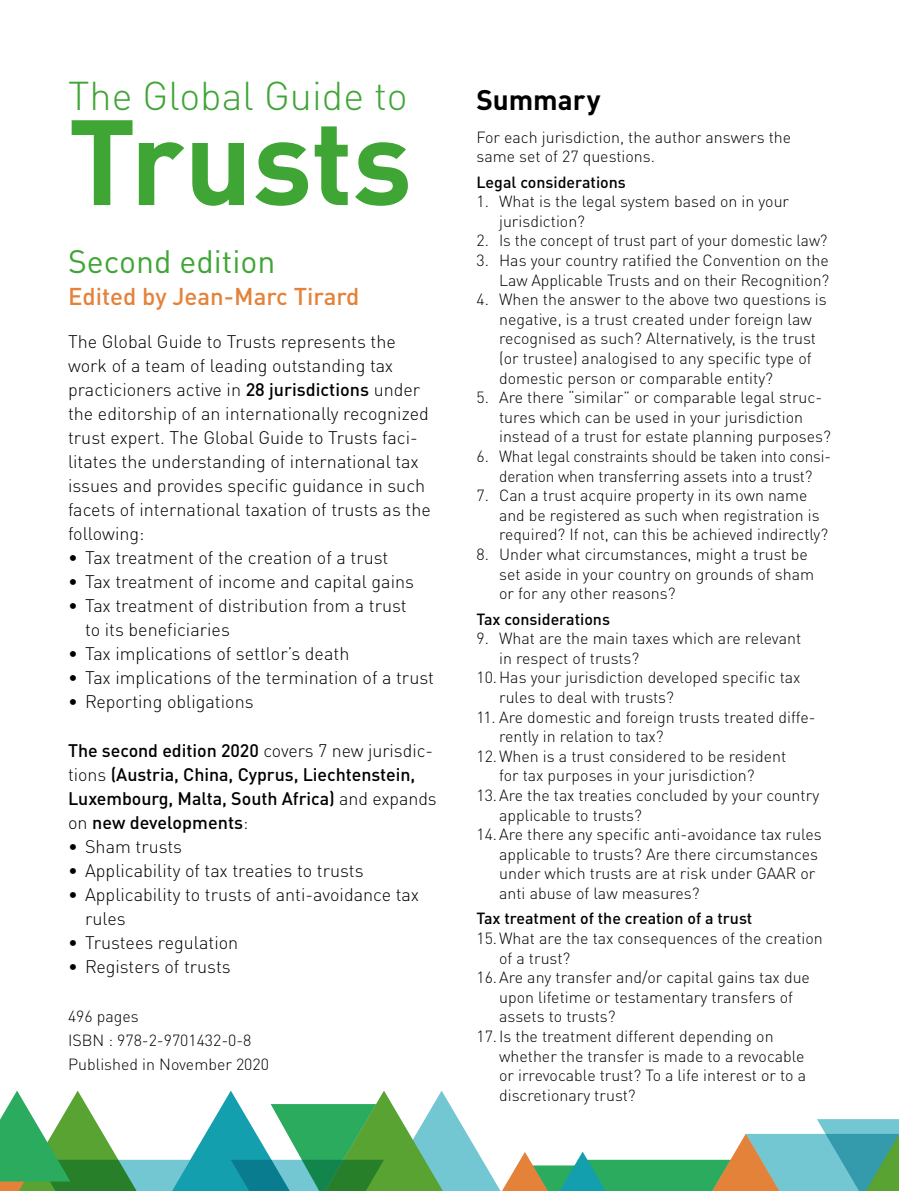
<style>
.page{position:relative;width:899px;height:1191px;background:#fff}
.page>*{position:absolute;margin:0;border:0;box-sizing:border-box;transform-origin:0 0}
.t1{font:700 119.2px "DIN Pro";letter-spacing:-.005em;color:#3fa535}
.t2{font:300 39.8px "DIN Pro";color:#3fa535}
.t3{font:32px "DIN Pro";color:#3fa535}
.t4{font:700 28px "DIN Pro";color:#000}
.t5{font:500 24px "DIN Pro";color:#e4823a}
.t6{font:300 18px/24px "DIN Pro";color:#000}
.t7{font:500 18px/24px "DIN Pro";color:#000}
.t8{font:300 16px/19.6px "DIN Pro";color:#000}
.t9{font:500 16px "DIN Pro";color:#000}
.s1{font-weight:500}
.s2{font-weight:300}
</style>
<div class="page">
<svg style="left:0;top:1090px;width:899px;height:101px"></svg>
<h2 class="t2" style="left:68px;top:65px;width:341px">The Global Guide to</h2>
<h1 class="t1" style="left:68px;top:63px;width:345px">Trusts</h1>
<h3 class="t3" style="left:68px;top:236px;width:209px">Second edition</h3>
<h3 class="t5" style="left:68px;top:277px;width:293px">Edited by Jean-Marc Tirard</h3>
<p class="t6" style="left:68px;top:328px;width:364px">The Global Guide to Trusts represents the work of a team of leading outstanding tax practicioners active in <span class="s1">28 jurisdictions</span> under the editorship of an internationally recognized trust expert. The Global Guide to Trusts faci&shy;litates the understanding of international tax issues and provides specific guidance in such facets of international taxation of trusts as the following:</p>
<p class="t6" style="left:68px;top:544px;width:322px">• Tax treatment of the creation of a trust</p>
<p class="t6" style="left:68px;top:568px;width:347px">• Tax treatment of income and capital gains</p>
<p class="t6" style="left:85px;top:592px;width:323px;text-indent:-17px">• Tax treatment of distribution from a trust to its beneficiaries</p>
<p class="t6" style="left:68px;top:640px;width:283px">• Tax implications of settlor’s death</p>
<p class="t6" style="left:68px;top:664px;width:367px">• Tax implications of the termination of a trust</p>
<p class="t6" style="left:68px;top:688px;width:187px">• Reporting obligations</p>
<p class="t7" style="left:68px;top:736px;width:370px">The second edition 2020 <span class="s2">covers 7 new jurisdic&shy;tions</span> (Austria, China, Cyprus, Liechtenstein, Luxembourg, Malta, South Africa) <span class="s2">and expands on</span> new developments<span class="s2">:</span></p>
<p class="t6" style="left:68px;top:832px;width:116px">• Sham trusts</p>
<p class="t6" style="left:68px;top:856px;width:297px">• Applicability of tax treaties to trusts</p>
<p class="t6" style="left:85px;top:880px;width:335px;text-indent:-17px">• Applicability to trusts of anti-avoidance tax rules</p>
<p class="t6" style="left:68px;top:928px;width:172px">• Trustees regulation</p>
<p class="t6" style="left:68px;top:952px;width:164px">• Registers of trusts</p>
<p class="t8" style="left:68px;top:1002px;width:202px;line-height:24px">496 pages<br>ISBN : 978-2-9701432-0-8<br>Published in November 2020</p>
<h3 class="t4" style="left:476px;top:76px;width:126px">Summary</h3>
<p class="t8" style="left:476px;top:126px;width:316px">For each jurisdiction, the author answers the same set of 27 questions.</p>
<p class="t9" style="left:476px;top:169px;width:151px">Legal considerations</p>
<p class="t8" style="left:499px;top:190px;width:291px;text-indent:-23px">1. What is the legal system based on in your jurisdiction?</p>
<p class="t8" style="left:476px;top:229px;width:352px">2. Is the concept of trust part of your domestic law?</p>
<p class="t8" style="left:476px;top:249px;width:354px;text-align:right">3. Has your country ratified the Convention on the<br>Law Applicable Trusts and on their Recognition?</p>
<p class="t8" style="left:499px;top:288px;width:329px;text-indent:-23px">4. When the answer to the above two questions is negative, is a trust created under foreign law recognised as such? Alternatively, is the trust (or trustee) analogised to any specific type of domestic person or comparable entity?</p>
<p class="t8" style="left:499px;top:386px;width:333px;text-indent:-23px">5. Are there “similar” or comparable legal struc&shy;tures which can be used in your jurisdiction instead of a trust for estate planning purposes?</p>
<p class="t8" style="left:476px;top:445px;width:356px;text-align:center">6. What legal constraints should be taken into consi&shy;deration when transferring assets into a trust?</p>
<p class="t8" style="left:499px;top:484px;width:330px;text-indent:-23px">7. Can a trust acquire property in its own name and be registered as such when registration is required? If not, can this be achieved indirectly?</p>
<p class="t8" style="left:499px;top:543px;width:316px;text-indent:-23px">8. Under what circumstances, might a trust be set aside in your country on grounds of sham or for any other reasons?</p>
<p class="t9" style="left:476px;top:606px;width:135px">Tax considerations</p>
<p class="t8" style="left:476px;top:627px;width:326px">9. What are the main taxes which are relevant</p>
<p class="t8" style="left:499px;top:647px;width:142px">in respect of trusts?</p>
<p class="t8" style="left:476px;top:666px;width:325px">10.Has your jurisdiction developed specific tax</p>
<p class="t8" style="left:499px;top:686px;width:176px">rules to deal with trusts?</p>
<p class="t8" style="left:476px;top:705px;width:341px">11. Are domestic and foreign trusts treated diffe-</p>
<p class="t8" style="left:499px;top:725px;width:166px">rently in relation to tax?</p>
<p class="t8" style="left:476px;top:745px;width:311px">12.When is a trust considered to be resident</p>
<p class="t8" style="left:499px;top:764px;width:257px">for tax purposes in your jurisdiction?</p>
<p class="t8" style="left:476px;top:784px;width:344px">13.Are the tax treaties concluded by your country</p>
<p class="t8" style="left:499px;top:803px;width:144px">applicable to trusts?</p>
<p class="t8" style="left:476px;top:823px;width:347px">14.Are there any specific anti-avoidance tax rules</p>
<p class="t8" style="left:499px;top:843px;width:320px">applicable to trusts? Are there circumstances</p>
<p class="t8" style="left:499px;top:862px;width:318px">under which trusts are at risk under GAAR or</p>
<p class="t8" style="left:499px;top:882px;width:202px">anti abuse of law measures?</p>
<p class="t9" style="left:476px;top:905px;width:277px">Tax treatment of the creation of a trust</p>
<p class="t8" style="left:476px;top:927px;width:348px">15.What are the tax consequences of the creation</p>
<p class="t8" style="left:499px;top:946px;width:73px">of a trust?</p>
<p class="t8" style="left:476px;top:966px;width:335px">16.Are any transfer and/or capital gains tax due</p>
<p class="t8" style="left:499px;top:985px;width:295px">upon lifetime or testamentary transfers of</p>
<p class="t8" style="left:499px;top:1005px;width:118px">assets to trusts?</p>
<p class="t8" style="left:476px;top:1025px;width:299px">17.Is the treatment different depending on</p>
<p class="t8" style="left:499px;top:1044px;width:307px">whether the transfer is made to a revocable</p>
<p class="t8" style="left:499px;top:1064px;width:308px">or irrevocable trust? To a life interest or to a</p>
<p class="t8" style="left:499px;top:1083px;width:138px">discretionary trust?</p>
</div>
